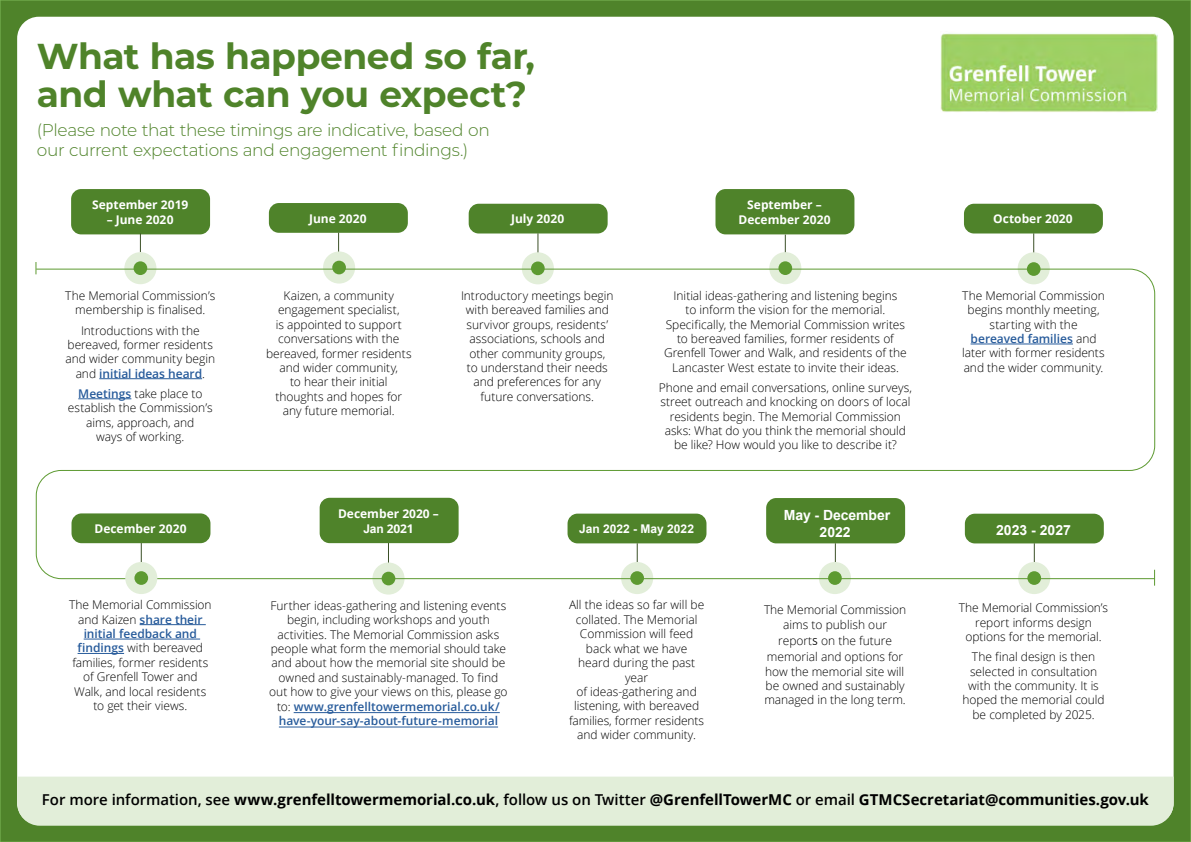
<style>
.page{position:relative;width:1191px;height:842px;background:#fff}
.page>*{position:absolute;margin:0;border:0;box-sizing:border-box;transform-origin:0 0}
.Heading{font:700 36px/38px "Montserrat";letter-spacing:-.015em;color:#4f832a}
.Sub_title{font:300 17px/20.4px "Montserrat";letter-spacing:-.02em;color:#4f832a}
.contact_details{font:700 15px "Open Sans";letter-spacing:-.005em;color:#000}
.Body{font:700 14px/16.8px "Arial";letter-spacing:-.005em;color:#fff;text-align:center}
.Body-2{font:300 12px/14.4px "Open Sans";letter-spacing:-.005em;color:#000;text-align:center}
.Titles{font:700 12px/14.4px "Open Sans";color:#fff;text-align:center}
.Body-3{font:700 12px/14.8px "Open Sans";color:#fff;text-align:center}
.Body-4{font:700 12px "Arial";color:#fff}
.s1{font-weight:600;color:#275b9b}
.s2{font-family:"Arial"}
.s3{font-family:"Calibri";font-size:15px}
.s4{font-weight:600}
</style>
<div class="page">
<div style="left:0;top:0;width:1190px;height:842px;background:#4f832a"></div>
<div style="left:17px;top:17px;width:1156px;height:808px;background:#fff;border-radius:22px"></div>
<img style="left:940px;top:33px;width:217px;height:79px">
<div style="left:71px;top:189px;width:139px;height:45px;background:#4f832a;border-radius:10px"></div>
<div style="left:269px;top:203px;width:139px;height:30px;background:#4f832a;border-radius:10px"></div>
<div style="left:469px;top:204px;width:138px;height:29px;background:#4f832a;border-radius:10px"></div>
<div style="left:715px;top:189px;width:139px;height:45px;background:#4f832a;border-radius:10px"></div>
<div style="left:964px;top:204px;width:139px;height:29px;background:#4f832a;border-radius:10px"></div>
<hr style="left:140px;top:624px;width:66px;height:1px;background:#275b9b">
<hr style="left:84px;top:639px;width:116px;height:1px;background:#275b9b">
<hr style="left:78px;top:653px;width:46px;height:1px;background:#275b9b">
<div style="left:17px;top:777px;width:1156px;height:49px;background:#e2eed9"></div>
<hr style="left:338px;top:233px;width:1px;height:32px;background:#3b5027">
<hr style="left:537px;top:233px;width:1px;height:32px;background:#3b5027">
<hr style="left:785px;top:235px;width:1px;height:32px;background:#3b5027">
<svg style="left:140px;top:233px;width:1px;height:19px"></svg>
<div style="left:124px;top:252px;width:32px;height:32px;background:#e2eed9;border-radius:50%"></div>
<div style="left:134px;top:261px;width:13px;height:14px;background:#5d9a31;border-radius:50%"></div>
<div style="left:372px;top:562px;width:32px;height:33px;background:#e2eed9;border-radius:50%"></div>
<div style="left:382px;top:572px;width:13px;height:13px;background:#5d9a31;border-radius:50%"></div>
<div style="left:621px;top:562px;width:32px;height:32px;background:#e2eed9;border-radius:50%"></div>
<div style="left:630px;top:571px;width:14px;height:14px;background:#5d9a31;border-radius:50%"></div>
<div style="left:323px;top:251px;width:32px;height:33px;background:#e2eed9;border-radius:50%"></div>
<div style="left:522px;top:252px;width:32px;height:32px;background:#e2eed9;border-radius:50%"></div>
<div style="left:769px;top:252px;width:32px;height:32px;background:#e2eed9;border-radius:50%"></div>
<div style="left:332px;top:261px;width:14px;height:13px;background:#5d9a31;border-radius:50%"></div>
<div style="left:531px;top:261px;width:14px;height:14px;background:#5d9a31;border-radius:50%"></div>
<div style="left:778px;top:261px;width:14px;height:14px;background:#5d9a31;border-radius:50%"></div>
<div style="left:819px;top:562px;width:32px;height:32px;background:#e2eed9;border-radius:50%"></div>
<div style="left:828px;top:571px;width:13px;height:14px;background:#5d9a31;border-radius:50%"></div>
<div style="left:1018px;top:562px;width:32px;height:32px;background:#e2eed9;border-radius:50%"></div>
<div style="left:1027px;top:571px;width:14px;height:14px;background:#5d9a31;border-radius:50%"></div>
<hr style="left:1033px;top:233px;width:1px;height:32px;background:#3b5027">
<div style="left:1017px;top:252px;width:32px;height:32px;background:#e2eed9;border-radius:50%"></div>
<div style="left:1027px;top:262px;width:13px;height:14px;background:#5d9a31;border-radius:50%"></div>
<svg style="left:35px;top:268px;width:1120px;height:312px"></svg>
<svg style="left:35px;top:262px;width:1px;height:12px"></svg>
<svg style="left:1154px;top:570px;width:1px;height:16px"></svg>
<hr style="left:141px;top:543px;width:1px;height:32px;background:#3b5027">
<div style="left:125px;top:562px;width:32px;height:32px;background:#e2eed9;border-radius:50%"></div>
<div style="left:134px;top:571px;width:14px;height:14px;background:#5d9a31;border-radius:50%"></div>
<hr style="left:294px;top:712px;width:206px;height:1px;background:#275b9b">
<hr style="left:279px;top:727px;width:219px;height:1px;background:#275b9b">
<h1 class="Heading" style="left:37px;top:35px;width:499px">What has happened so far, and what can you expect?</h1>
<h2 class="Sub_title" style="left:37px;top:119px;width:454px">(Please note that these timings are indicative, based on our current expectations and engagement findings.)</h2>
<h3 class="Titles" style="left:92px;top:197px;width:98px">September 2019</h3>
<h3 class="Titles" style="left:107px;top:212px;width:68px">– June 2020</h3>
<p class="Body-2" style="left:65px;top:288px;width:152px">The Memorial Commission’s membership is finalised.</p>
<p class="Body-2" style="left:66px;top:323px;width:151px">Introductions with the bereaved, former residents and wider community begin and <span class="s1">initial ideas heard</span>.</p>
<p class="Body-2" style="left:68px;top:386px;width:146px"><span class="s1">Meetings</span> take place to establish the Commission’s aims, approach, and<br>ways of working.</p>
<h3 class="Titles" style="left:309px;top:211px;width:59px">June 2020</h3>
<p class="Body-2" style="left:266px;top:288px;width:147px">Kaizen, a community engagement specialist,<br>is appointed to support conversations with the bereaved, former residents and wider community,<br>to hear their initial thoughts and hopes for any future memorial.</p>
<h3 class="Titles" style="left:511px;top:211px;width:55px">July 2020</h3>
<p class="Body-2" style="left:461px;top:288px;width:154px">Introductory meetings begin with bereaved families and survivor groups, residents’ associations, schools and other community groups,<br>to understand their needs and preferences for any future conversations.</p>
<h3 class="Titles" style="left:738px;top:197px;width:94px">September –<br>December 2020</h3>
<p class="Body-2" style="left:664px;top:288px;width:244px">Initial ideas-gathering and listening begins<br>to inform the vision for the memorial.<br>Specifically, the Memorial Commission writes to bereaved families, former residents of Grenfell Tower and Walk, and residents of the Lancaster West estate to invite their ideas.</p>
<p class="Body-2" style="left:659px;top:380px;width:255px">Phone and email conversations, online surveys, street outreach and knocking on doors of local residents begin. The Memorial Commission asks: What do you think the memorial should be like? How would you like to describe it?</p>
<h3 class="Titles" style="left:94px;top:521px;width:94px">December 2020</h3>
<p class="Body-2" style="left:69px;top:597px;width:144px">The Memorial Commission and Kaizen <span class="s1">share their initial feedback and findings</span> with bereaved families, former residents of Grenfell Tower and<br>Walk, and local residents to get their views.</p>
<p class="Body-3" style="left:338px;top:506px;width:102px">December 2020 –<br><span class="s2">Jan</span> 2021</p>
<p class="Body-2" style="left:269px;top:598px;width:240px">Further ideas-gathering and listening events begin, including workshops and youth activities. The Memorial Commission asks people what form the memorial should take and about how the memorial site should be owned and sustainably-managed. To find out how to give your views on this, please go to: <span class="s1">www.grenfelltowermemorial.co.uk/ have-your-say-about-future-memorial</span></p>
<p class="Body-4" style="left:579px;top:521px;width:116px">Jan 2022 - May 2022</p>
<p class="Body-2" style="left:569px;top:598px;width:137px">All the ideas so far will be collated. The Memorial<br>Commission will feed back what we have heard during the past year<br>of ideas-gathering and listening, with bereaved families, former residents and wider community.</p>
<p class="Body" style="left:783px;top:507px;width:108px">May - December<br>2022</p>
<p class="Body-2" style="left:764px;top:602px;width:144px">The Memorial Commission aims to publish our</p>
<p class="Body-2" style="left:767px;top:632px;width:138px;line-height:15.9px">report<span class="s3">s</span> on the future memorial and options for</p>
<p class="Body-2" style="left:764px;top:664px;width:143px;text-align:left">how the memorial site will be owned and sustainably managed in the long term.</p>
<h3 class="Titles" style="left:993px;top:211px;width:81px">October 2020</h3>
<p class="Body-2" style="left:962px;top:288px;width:144px">The Memorial Commission begins monthly meeting, starting with the <span class="s1">bereaved families</span> and later with former residents and the wider community.</p>
<p class="Body" style="left:996px;top:522px;width:76px">2023 - 2027</p>
<p class="Body-2" style="left:959px;top:600px;width:151px">The Memorial Commission’s report informs design options for the memorial.</p>
<p class="Body-2" style="left:962px;top:649px;width:144px">The final design is then selected in consultation with the community. It is hoped the memorial could be completed by 2025.</p>
<p class="contact_details" style="left:42px;top:789px;width:1108px"><span class="s4">For more information, see</span> www.grenfelltowermemorial.co.uk<span class="s4">, follow us on Twitter</span> @GrenfellTowerMC <span class="s4">or email</span> GTMCSecretariat@communities.gov.uk</p>
</div>
